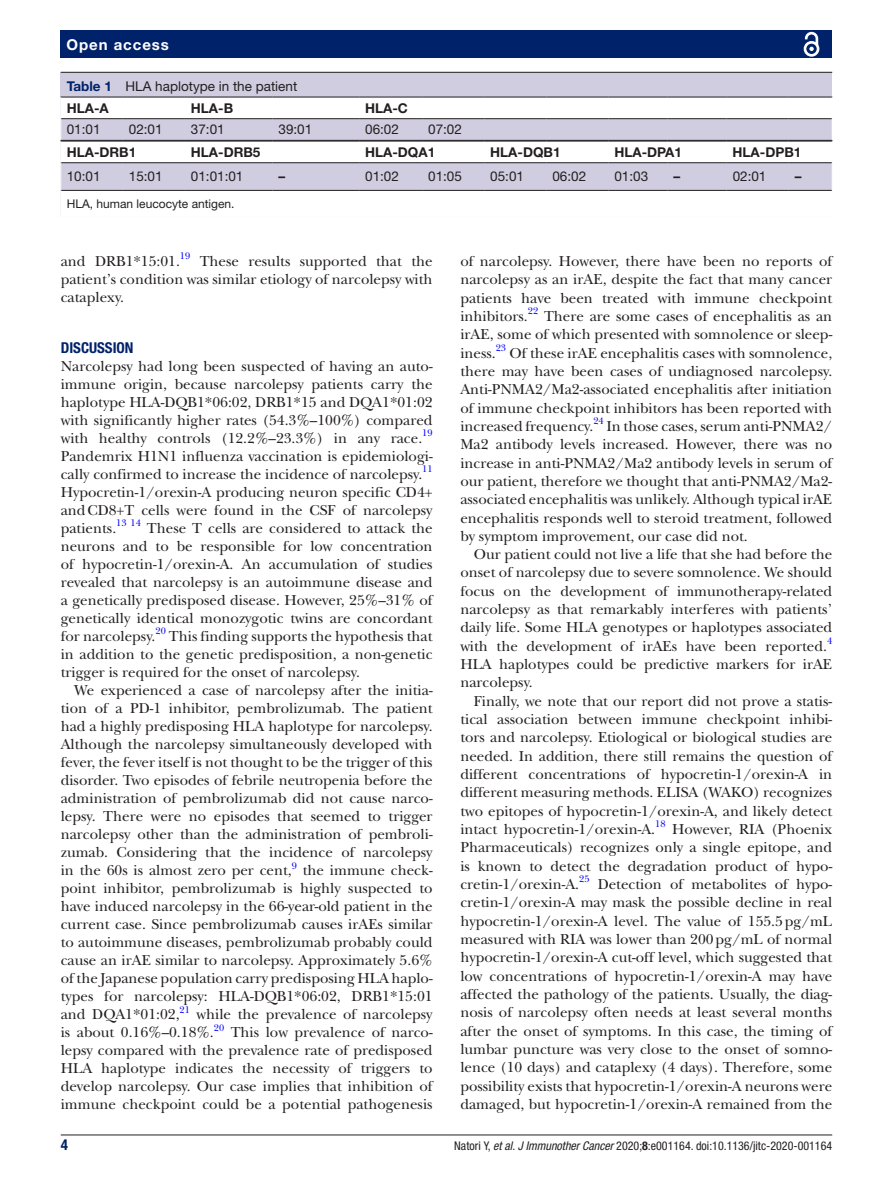
<style>
.page{position:relative;width:893px;height:1191px;background:#fff}
.page>*{position:absolute;margin:0;border:0;box-sizing:border-box;transform-origin:0 0}
.t1{font:15px/18.3px "New Baskerville";color:#231f20;text-align:justify}
.t2{font:700 condensed 15px "Helvetica Neue LT Std";color:#00226b}
.t3{font:700 15px "Helvetica Neue LT Std";letter-spacing:.065em;color:#fff}
.t4{font:13.5px/22px "Helvetica Neue LT Std";color:#231f20}
.t5{font:700 13.5px "Helvetica Neue LT Std";color:#231f20}
.t6{font:condensed 12px "Helvetica Neue LT Std";color:#231f20}
.t7{font:12px "Helvetica Neue LT Std";color:#231f20}
.t8{font:9.9px "New Baskerville";color:#00f}
.s1{font-weight:700;color:#00226b}
.s2{font-weight:700}
.s3{font-style:italic}
</style>
<div class="page">
<hr style="left:61px;top:1134px;width:771px;height:1px;background:#231f20">
<div style="left:61px;top:31px;width:771px;height:27px;background:#00226b"></div>
<svg style="left:803px;top:31px;width:17px;height:26px"></svg>
<div style="left:61px;top:73px;width:771px;height:144px;background:#d0cde0"></div>
<hr style="left:61px;top:72px;width:771px;height:1px;background:#231f20">
<svg style="left:60px;top:97px;width:773px;height:120px"></svg>
<hr style="left:67px;top:207px;width:765px;height:2px;background:#fff">
<p class="t3" style="left:66px;top:35px;width:104px">Open access</p>
<p class="t4" style="left:67px;top:75px;width:232px"><span class="s1">Table 1</span> HLA haplotype in the patient<br><span class="s2">HLA-A</span></p>
<p class="t5" style="left:191px;top:99px;width:44px">HLA-B</p>
<p class="t5" style="left:365px;top:99px;width:44px">HLA-C</p>
<p class="t4" style="left:67px;top:118px;width:35px">01:01</p>
<p class="t4" style="left:129px;top:118px;width:35px">02:01</p>
<p class="t4" style="left:191px;top:118px;width:35px">37:01</p>
<p class="t4" style="left:278px;top:118px;width:35px">39:01</p>
<p class="t4" style="left:365px;top:118px;width:35px">06:02</p>
<p class="t4" style="left:428px;top:118px;width:35px">07:02</p>
<p class="t5" style="left:67px;top:144px;width:71px">HLA-DRB1</p>
<p class="t5" style="left:191px;top:144px;width:71px">HLA-DRB5</p>
<p class="t5" style="left:365px;top:144px;width:72px">HLA-DQA1</p>
<p class="t5" style="left:490px;top:144px;width:72px">HLA-DQB1</p>
<p class="t5" style="left:614px;top:144px;width:69px">HLA-DPA1</p>
<p class="t5" style="left:733px;top:144px;width:70px">HLA-DPB1</p>
<p class="t4" style="left:67px;top:165px;width:35px">10:01</p>
<p class="t4" style="left:129px;top:165px;width:35px">15:01</p>
<p class="t4" style="left:191px;top:165px;width:54px">01:01:01</p>
<p class="t5" style="left:278px;top:168px;width:8px">–</p>
<p class="t4" style="left:365px;top:165px;width:35px">01:02</p>
<p class="t4" style="left:428px;top:165px;width:35px">01:05</p>
<p class="t4" style="left:490px;top:165px;width:35px">05:01</p>
<p class="t4" style="left:552px;top:165px;width:35px">06:02</p>
<p class="t4" style="left:614px;top:165px;width:35px">01:03</p>
<p class="t5" style="left:674px;top:168px;width:8px">–</p>
<p class="t4" style="left:733px;top:165px;width:35px">02:01</p>
<p class="t5" style="left:795px;top:168px;width:8px">–</p>
<p class="t7" style="left:67px;top:196px;width:169px">HLA, human leucocyte antigen.</p>
<p class="t1" style="left:61px;top:252px;width:121px">and DRB1*15:01.</p>
<p class="t8" style="left:180px;top:250px;width:12px">19</p>
<p class="t1" style="left:61px;top:252px;width:373px;text-indent:139px">These results supported that the patient’s condition was similar etiology of narcolepsy with cataplexy.</p>
<p class="t2" style="left:61px;top:339px;width:74px">DISCUSSION</p>
<p class="t1" style="left:61px;top:357px;width:373px">Narcolepsy had long been suspected of having an auto&shy;immune origin, because narcolepsy patients carry the haplotype HLA-DQB1*06:02, DRB1*15 and DQA1*01:02 with significantly higher rates (54.3%–100%) compared with healthy controls (12.2%–23.3%) in any race.</p>
<p class="t8" style="left:422px;top:427px;width:12px">19</p>
<p class="t1" style="left:61px;top:447px;width:373px">Pandemrix H1N1 influenza vaccination is epidemiologi&shy;cally confirmed to increase the incidence of narcolepsy.</p>
<p class="t8" style="left:422px;top:463px;width:12px">11</p>
<p class="t1" style="left:61px;top:483px;width:373px">Hypocretin-1/orexin-A producing neuron specific CD4+ andCD8+T cells were found in the CSF of narcolepsy patients.</p>
<p class="t8" style="left:116px;top:517px;width:26px">13 14</p>
<p class="t1" style="left:61px;top:519px;width:373px;text-indent:86px">These T cells are considered to attack the neurons and to be responsible for low concentration of hypocretin-1/orexin-A. An accumulation of studies revealed that narcolepsy is an autoimmune disease and a genetically predisposed disease. However, 25%–31% of genetically identical monozygotic twins are concordant for narcolepsy.</p>
<p class="t8" style="left:156px;top:625px;width:12px">20</p>
<p class="t1" style="left:61px;top:627px;width:373px;text-indent:108px">This finding supports the hypothesis that in addition to the genetic predisposition, a non-genetic trigger is required for the onset of narcolepsy.</p>
<p class="t1" style="left:61px;top:681px;width:373px;text-indent:14px">We experienced a case of narcolepsy after the initia&shy;tion of a PD-1 inhibitor, pembrolizumab. The patient had a highly predisposing HLA haplotype for narcolepsy.<br>Although the narcolepsy simultaneously developed with fever, the fever itself is not thought to be the trigger of this disorder. Two episodes of febrile neutropenia before the administration of pembrolizumab did not cause narco&shy;lepsy. There were no episodes that seemed to trigger narcolepsy other than the administration of pembroli&shy;zumab. Considering that the incidence of narcolepsy in the 60s is almost zero per cent,</p>
<p class="t8" style="left:292px;top:859px;width:7px">9</p>
<p class="t1" style="left:61px;top:861px;width:373px;text-indent:242px">the immune check&shy;point inhibitor, pembrolizumab is highly suspected to have induced narcolepsy in the 66-year-old patient in the current case. Since pembrolizumab causes irAEs similar to autoimmune diseases, pembrolizumab probably could cause an irAE similar to narcolepsy. Approximately 5.6% of the Japanese population carry predisposing HLA haplo&shy;types for narcolepsy: HLA-DQB1*06:02, DRB1*15:01 and DQA1*01:02,<sup>21</sup> while the prevalence of narcolepsy is about 0.16%–0.18%.</p>
<p class="t8" style="left:214px;top:1021px;width:12px">20</p>
<p class="t1" style="left:61px;top:1023px;width:373px;text-indent:170px">This low prevalence of narco&shy;lepsy compared with the prevalence rate of predisposed HLA haplotype indicates the necessity of triggers to develop narcolepsy. Our case implies that inhibition of immune checkpoint could be a potential pathogenesis</p>
<p class="t1" style="left:460px;top:252px;width:373px">of narcolepsy. However, there have been no reports of narcolepsy as an irAE, despite the fact that many cancer patients have been treated with immune checkpoint inhibitors.<sup>22</sup> There are some cases of encephalitis as an irAE, some of which presented with somnolence or sleep&shy;iness.<sup>23</sup> Of these irAE encephalitis cases with somnolence, there may have been cases of undiagnosed narcolepsy.<br>Anti-PNMA2/Ma2-associated encephalitis after initiation of immune checkpoint inhibitors has been reported with increased frequency.</p>
<p class="t8" style="left:593px;top:415px;width:12px">24</p>
<p class="t1" style="left:460px;top:417px;width:373px;text-indent:146px">In those cases, serum anti-PNMA2/ Ma2 antibody levels increased. However, there was no increase in anti-PNMA2/Ma2 antibody levels in serum of our patient, therefore we thought that anti-PNMA2/Ma2- associated encephalitis was unlikely. Although typical irAE encephalitis responds well to steroid treatment, followed by symptom improvement, our case did not.</p>
<p class="t1" style="left:460px;top:545px;width:373px;text-indent:14px">Our patient could not live a life that she had before the onset of narcolepsy due to severe somnolence. We should focus on the development of immunotherapy-related narcolepsy as that remarkably interferes with patients’ daily life. Some HLA genotypes or haplotypes associated with the development of irAEs have been reported.<sup>4<br></sup>HLA haplotypes could be predictive markers for irAE narcolepsy.</p>
<p class="t1" style="left:460px;top:692px;width:373px;text-indent:14px">Finally, we note that our report did not prove a statis&shy;tical association between immune checkpoint inhibi&shy;tors and narcolepsy. Etiological or biological studies are needed. In addition, there still remains the question of different concentrations of hypocretin-1/orexin-A in different measuring methods. ELISA (WAKO) recognizes two epitopes of hypocretin-1/orexin-A, and likely detect intact hypocretin-1/orexin-A.<sup>18</sup> However, RIA (Phoenix Pharmaceuticals) recognizes only a single epitope, and is known to detect the degradation product of hypo&shy;cretin-1/orexin-A.<sup>25</sup></p>
<p class="t1" style="left:460px;top:875px;width:373px;text-indent:137px">Detection of metabolites of hypo&shy;cretin-1/orexin-A may mask the possible decline in real hypocretin-1/orexin-A level. The value of 155.5pg/mL measured with RIA was lower than 200pg/mL of normal hypocretin-1/orexin-A cut-off level, which suggested that low concentrations of hypocretin-1/orexin-A may have affected the pathology of the patients. Usually, the diag&shy;nosis of narcolepsy often needs at least several months after the onset of symptoms. In this case, the timing of lumbar puncture was very close to the onset of somno&shy;lence (10 days) and cataplexy (4 days). Therefore, some possibility exists that hypocretin-1/orexin-A neurons were damaged, but hypocretin-1/orexin-A remained from the</p>
<p class="t2" style="left:61px;top:1135px;width:9px">4</p>
<p class="t6" style="left:454px;top:1138px;width:379px">Natori Y, <span class="s3">et al</span>. <span class="s3">J Immunother Cancer</span> 2020;<span class="s2">8</span>:e001164. doi:10.1136/jitc-2020-001164</p>
</div>
